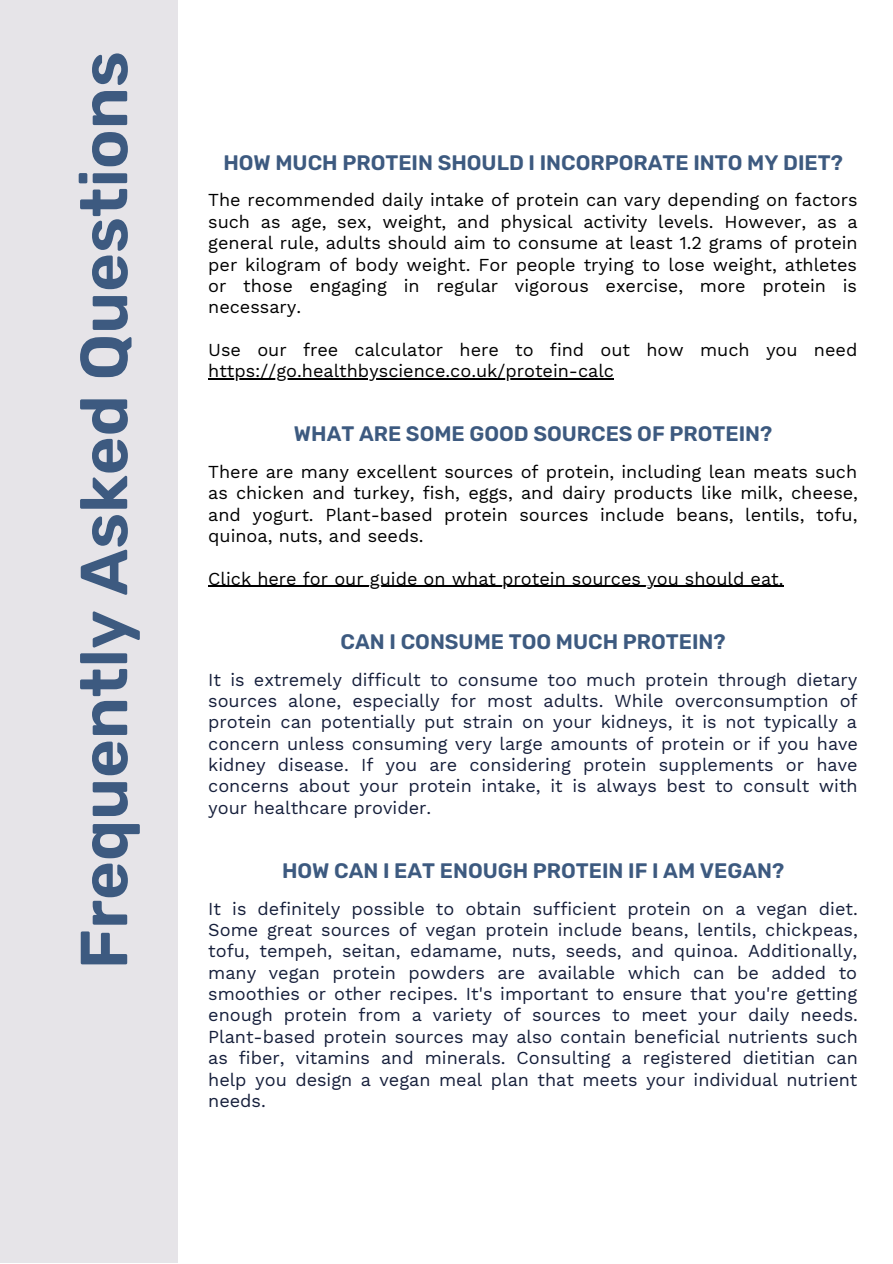
<style>
.page{position:relative;width:893px;height:1264px;background:#fff}
.page>*{position:absolute;margin:0;border:0;box-sizing:border-box;transform-origin:0 0}
.t1{font:600 66.3px "Rubik";color:#3d5a80}
.t2{font:600 21px "Rubik";color:#3d5a80}
.t3{font:18px/21.3px "Work Sans";color:#161f3b;text-align:justify}
.t4{font:18px/21.3px "Work Sans";color:#000;text-align:justify}
</style>
<div class="page">
<div style="left:0;top:0;width:178px;height:1262px;background:#e0dee3"></div>
<hr style="left:208px;top:378px;width:406px;height:1px;background:#000">
<hr style="left:208px;top:586px;width:575px;height:1px;background:#000">
<h1 class="t1" style="left:65px;top:969px;width:919px;rotate:-90deg">Frequently Asked Questions</h1>
<p class="t2" style="left:223px;top:150px;width:621px">HOW MUCH PROTEIN SHOULD I INCORPORATE INTO MY DIET?</p>
<p class="t4" style="left:208px;top:190px;width:651px">The recommended daily intake of protein can vary depending on factors such as age, sex, weight, and physical activity levels. However, as a general rule, adults should aim to consume at least 1.2 grams of protein per kilogram of body weight. For people trying to lose weight, athletes or those engaging in regular vigorous exercise, more protein is necessary.</p>
<p class="t4" style="left:208px;top:339px;width:650px">Use our free calculator here to find out how much you need https://go.healthbyscience.co.uk/protein-calc</p>
<p class="t2" style="left:294px;top:421px;width:480px">WHAT ARE SOME GOOD SOURCES OF PROTEIN?</p>
<p class="t4" style="left:208px;top:461px;width:651px">There are many excellent sources of protein, including lean meats such as chicken and turkey, fish, eggs, and dairy products like milk, cheese, and yogurt. Plant-based protein sources include beans, lentils, tofu, quinoa, nuts, and seeds.</p>
<p class="t4" style="left:208px;top:568px;width:577px">Click here for our guide on what protein sources you should eat.</p>
<p class="t2" style="left:340px;top:629px;width:386px">CAN I CONSUME TOO MUCH PROTEIN?</p>
<p class="t3" style="left:208px;top:668px;width:651px">It is extremely difficult to consume too much protein through dietary sources alone, especially for most adults. While overconsumption of protein can potentially put strain on your kidneys, it is not typically a concern unless consuming very large amounts of protein or if you have kidney disease. If you are considering protein supplements or have concerns about your protein intake, it is always best to consult with your healthcare provider.</p>
<p class="t2" style="left:282px;top:858px;width:503px">HOW CAN I EAT ENOUGH PROTEIN IF I AM VEGAN?</p>
<p class="t3" style="left:208px;top:897px;width:651px">It is definitely possible to obtain sufficient protein on a vegan diet.<br>Some great sources of vegan protein include beans, lentils, chickpeas, tofu, tempeh, seitan, edamame, nuts, seeds, and quinoa. Additionally, many vegan protein powders are available which can be added to smoothies or other recipes. It's important to ensure that you're getting enough protein from a variety of sources to meet your daily needs.<br>Plant-based protein sources may also contain beneficial nutrients such as fiber, vitamins and minerals. Consulting a registered dietitian can help you design a vegan meal plan that meets your individual nutrient needs.</p>
</div>
